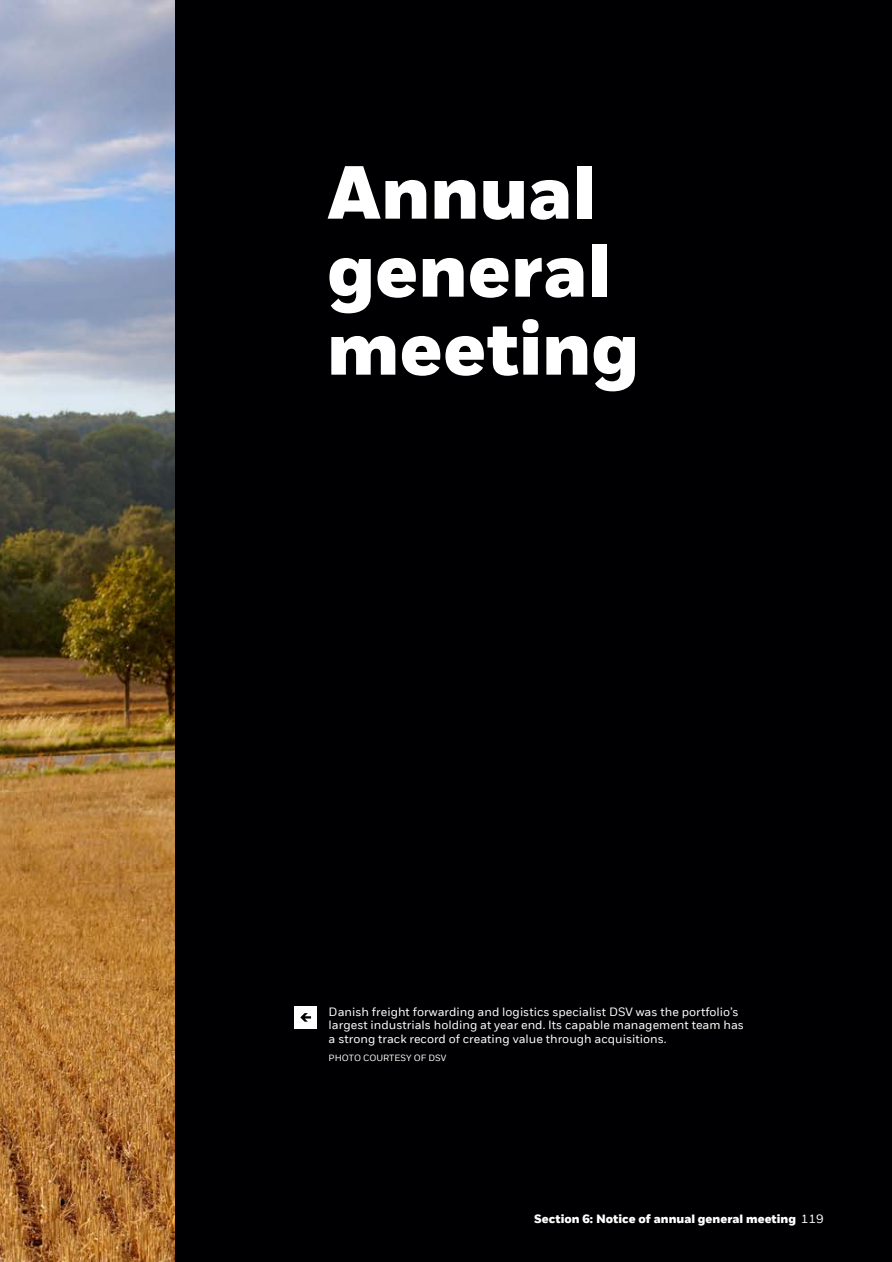
<style>
.page{position:relative;width:892px;height:1262px;background:#fff}
.page>*{position:absolute;margin:0;border:0;box-sizing:border-box;transform-origin:0 0}
.t1{font:800 75px/78px "BLK Fort";color:#fff}
.t2{font:12px/13.5px "BLK Fort";color:#fff}
.t3{font:800 12px "BLK Fort";color:#fff}
.t4{font:9px "BLK Fort";color:#fff}
.s1{font-weight:400}
</style>
<div class="page">
<div style="left:174px;top:0;width:717px;height:1262px;background:#000002"></div>
<div style="left:294px;top:1006px;width:23px;height:23px;background:#fff"></div>
<svg style="left:300px;top:1013px;width:11px;height:9px"></svg>
<img style="left:0;top:0;width:174px;height:1262px">
<h1 class="t1" style="left:327px;top:157px;width:313px">Annual general meeting</h1>
<p class="t2" style="left:328px;top:1005px;width:416px">Danish freight forwarding and logistics specialist DSV was the portfolio’s largest industrials holding at year end. Its capable management team has a strong track record of creating value through acquisitions.</p>
<p class="t4" style="left:328px;top:1052px;width:119px">PHOTO COURTESY OF DSV</p>
<p class="t3" style="left:534px;top:1212px;width:291px">Section 6: Notice of annual general meeting <span class="s1">119</span></p>
</div>
